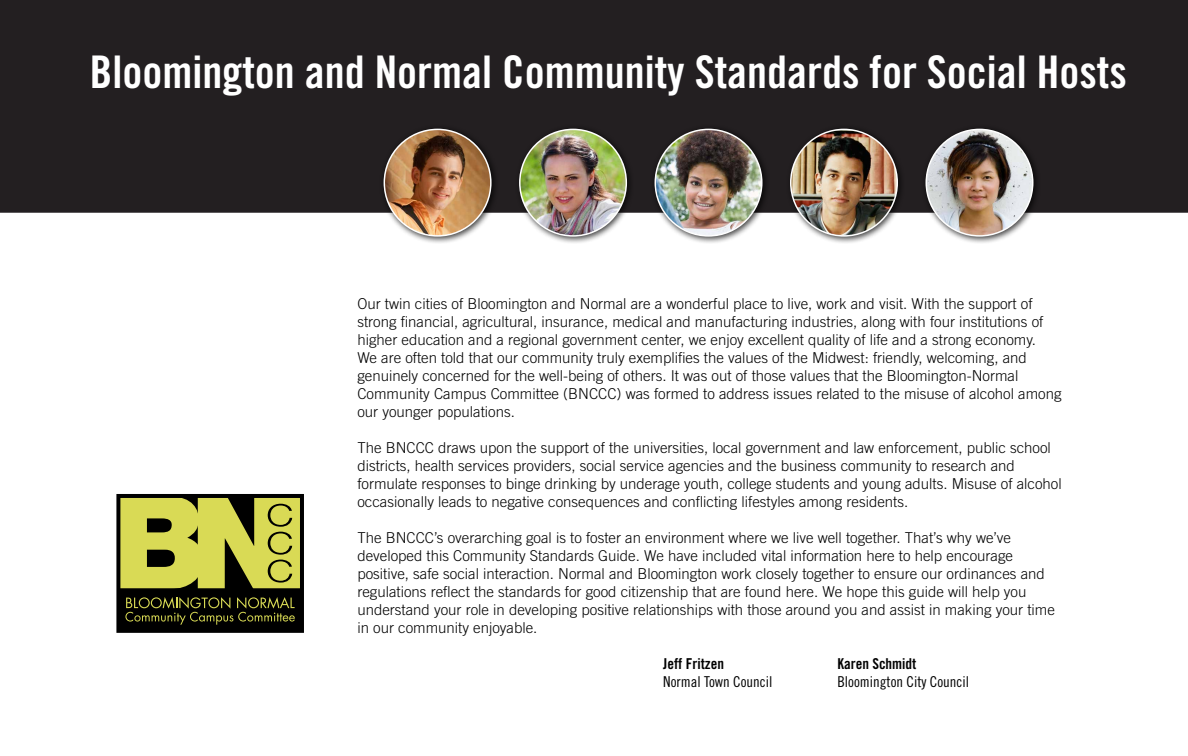
<style>
.page{position:relative;width:1188px;height:756px;background:#fff}
.page>*{position:absolute;margin:0;border:0;box-sizing:border-box;transform-origin:0 0}
.t1{font:45px "Trade Gothic Bold Cond Twenty";color:#fff}
.t2{font:300 15px/18px "Trade Gothic";color:#000}
.t3{font:15px "Trade Gothic Cond Eighteen";color:#000}
.t4{font:15px "Trade Gothic Bold Cond Twenty";color:#000}
</style>
<div class="page">
<div style="left:0;top:0;width:1188px;height:214px;background:#231f21"></div>
<hr style="left:0;top:213px;width:1188px;height:3px;background:#fff">
<div style="left:514px;top:124px;width:120px;height:120px;background:#000;opacity:.75"></div>
<img style="left:520px;top:129px;width:106px;height:107px;border-radius:53px">
<div style="left:519px;top:129px;width:108px;height:108px;border:2px solid #fff;border-radius:50%"></div>
<div style="left:650px;top:124px;width:120px;height:120px;background:#000;opacity:.75"></div>
<img style="left:655px;top:129px;width:107px;height:107px;border-radius:53px">
<div style="left:655px;top:129px;width:108px;height:108px;border:2px solid #fff;border-radius:50%"></div>
<div style="left:921px;top:124px;width:120px;height:120px;background:#000;opacity:.75"></div>
<img style="left:926px;top:129px;width:107px;height:107px;border-radius:53px">
<div style="left:926px;top:129px;width:108px;height:108px;border:2px solid #fff;border-radius:50%"></div>
<div style="left:785px;top:124px;width:120px;height:120px;background:#000;opacity:.75"></div>
<img style="left:791px;top:129px;width:106px;height:107px;border-radius:53px">
<div style="left:790px;top:129px;width:108px;height:108px;border:2px solid #fff;border-radius:50%"></div>
<div style="left:379px;top:124px;width:120px;height:120px;background:#000;opacity:.75"></div>
<img style="left:384px;top:129px;width:107px;height:107px;border-radius:53px">
<div style="left:384px;top:129px;width:108px;height:108px;border:2px solid #fff;border-radius:50%"></div>
<div style="left:118px;top:591px;width:184px;height:40px;background:#000"></div>
<svg style="left:121px;top:499px;width:178px;height:89px"></svg>
<svg style="left:125px;top:597px;width:170px;height:28px"></svg>
<div style="left:116px;top:494px;width:188px;height:139px;border:4px solid #000"></div>
<svg style="left:119px;top:588px;width:182px;height:4px"></svg>
<p class="t1" style="left:90px;top:45px;width:1038px">Bloomington and Normal Community Standards for Social Hosts</p>
<p class="t2" style="left:357px;top:295px;width:706px">Our twin cities of Bloomington and Normal are a wonderful place to live, work and visit. With the support of strong financial, agricultural, insurance, medical and manufacturing industries, along with four institutions of higher education and a regional government center, we enjoy excellent quality of life and a strong economy.<br>We are often told that our community truly exemplifies the values of the Midwest: friendly, welcoming, and genuinely concerned for the well-being of others. It was out of those values that the Bloomington-Normal Community Campus Committee (BNCCC) was formed to address issues related to the misuse of alcohol among our younger populations.</p>
<p class="t2" style="left:357px;top:439px;width:706px">The BNCCC draws upon the support of the universities, local government and law enforcement, public school districts, health services providers, social service agencies and the business community to research and formulate responses to binge drinking by underage youth, college students and young adults. Misuse of alcohol occasionally leads to negative consequences and conflicting lifestyles among residents.</p>
<p class="t2" style="left:357px;top:529px;width:699px">The BNCCC’s overarching goal is to foster an environment where we live well together. That’s why we’ve developed this Community Standards Guide. We have included vital information here to help encourage positive, safe social interaction. Normal and Bloomington work closely together to ensure our ordinances and regulations reflect the standards for good citizenship that are found here. We hope this guide will help you understand your role in developing positive relationships with those around you and assist in making your time in our community enjoyable.</p>
<p class="t4" style="left:663px;top:654px;width:62px">Jeff Fritzen</p>
<p class="t3" style="left:663px;top:673px;width:111px">Normal Town Council</p>
<p class="t4" style="left:837px;top:654px;width:81px">Karen Schmidt</p>
<p class="t3" style="left:837px;top:673px;width:133px">Bloomington City Council</p>
</div>
